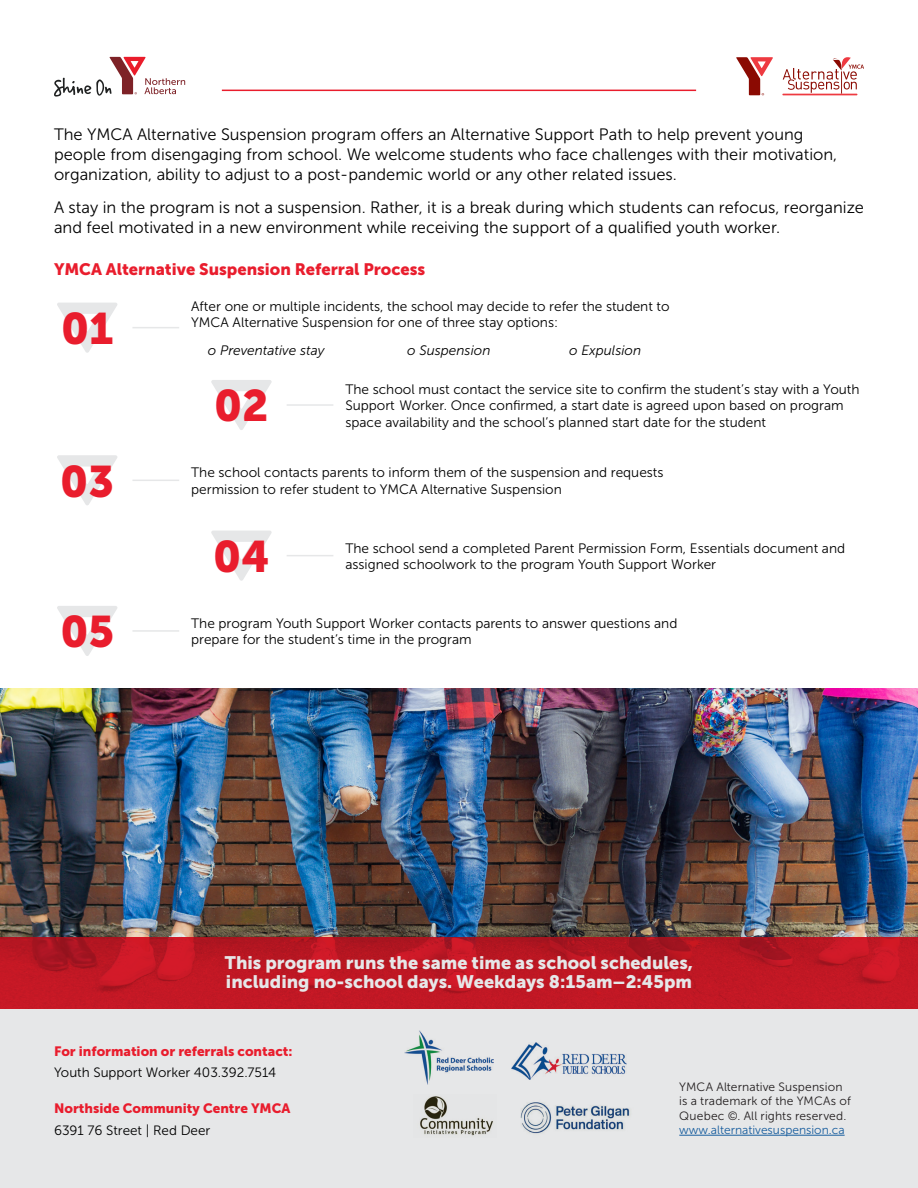
<style>
.page{position:relative;width:918px;height:1188px;background:#fff}
.page>*{position:absolute;margin:0;border:0;box-sizing:border-box;transform-origin:0 0}
.paragraph{font:43.95px "Museo Sans 900";color:#e91d2d}
.t1{font:18px "Museo Sans 900";color:#e6e7e8}
.paragraph-2{font:16.5px/19.8px "Museo Sans 300";color:#000}
.paragraph-3{font:16.5px "Museo Sans 900";color:#e91d2d}
.paragraph-4{font:13.65px/16.4px "Museo Sans 300";color:#000}
.paragraph-5{font:italic 13.65px "Museo Sans 300";color:#000}
.paragraph-6{font:13.5px "Museo Sans 900";color:#e91d2d}
.paragraph-7{font:13.5px "Museo Sans 300";color:#000}
.t2{font:12px/14.4px "Museo Sans 300";letter-spacing:.01em;color:#231f20}
.t3{font:12px "Museo Sans 300";color:#175d9e}
</style>
<div class="page">
<div style="left:0;top:1009px;width:918px;height:179px;background:#e6e7e8"></div>
<img style="left:0;top:688px;width:918px;height:249px">
<svg style="left:0;top:937px;width:918px;height:72px;background:#bd1723"></svg>
<svg style="left:57px;top:303px;width:60px;height:50px"></svg>
<hr style="left:132px;top:327px;width:47px;height:1px;background:#e6e7e8">
<svg style="left:57px;top:455px;width:60px;height:50px"></svg>
<hr style="left:132px;top:480px;width:47px;height:1px;background:#e6e7e8">
<svg style="left:57px;top:606px;width:60px;height:50px"></svg>
<hr style="left:132px;top:630px;width:47px;height:2px;background:#e6e7e8">
<svg style="left:211px;top:380px;width:61px;height:50px"></svg>
<hr style="left:287px;top:404px;width:46px;height:2px;background:#e6e7e8">
<svg style="left:211px;top:531px;width:61px;height:50px"></svg>
<hr style="left:287px;top:555px;width:46px;height:1px;background:#e6e7e8">
<hr style="left:679px;top:1135px;width:166px;height:1px;background:#175d9e">
<img style="left:520px;top:1102px;width:110px;height:32px">
<img style="left:404px;top:1030px;width:90px;height:54px">
<img style="left:511px;top:1042px;width:115px;height:38px">
<img style="left:420px;top:1096px;width:74px;height:40px">
<hr style="left:782px;top:94px;width:75px;height:1px;background:#ee3a41">
<svg style="left:783px;top:57px;width:81px;height:37px"></svg>
<svg style="left:736px;top:57px;width:37px;height:38px"></svg>
<svg style="left:54px;top:57px;width:131px;height:40px"></svg>
<hr style="left:222px;top:90px;width:474px;height:1px;background:#e91d2d">
<p class="paragraph-2" style="left:54px;top:125px;width:785px">The YMCA Alternative Suspension program offers an Alternative Support Path to help prevent young people from disengaging from school. We welcome students who face challenges with their motivation, organization, ability to adjust to a post-pandemic world or any other related issues.</p>
<p class="paragraph-2" style="left:54px;top:198px;width:812px">A stay in the program is not a suspension. Rather, it is a break during which students can refocus, reorganize and feel motivated in a new environment while receiving the support of a qualified youth worker.</p>
<p class="paragraph-3" style="left:54px;top:260px;width:373px">YMCA Alternative Suspension Referral Process</p>
<p class="paragraph-4" style="left:191px;top:298px;width:480px">After one or multiple incidents, the school may decide to refer the student to<br>YMCA Alternative Suspension for one of three stay options:</p>
<p class="paragraph" style="left:61px;top:304px;width:54px">01</p>
<p class="paragraph-5" style="left:208px;top:343px;width:118px">o Preventative stay</p>
<p class="paragraph-5" style="left:407px;top:343px;width:85px">o Suspension</p>
<p class="paragraph-5" style="left:569px;top:343px;width:74px">o Expulsion</p>
<p class="paragraph" style="left:60px;top:456px;width:55px">03</p>
<p class="paragraph" style="left:60px;top:607px;width:55px">05</p>
<p class="paragraph" style="left:214px;top:381px;width:56px">02</p>
<p class="paragraph-4" style="left:345px;top:381px;width:516px">The school must contact the service site to confirm the student’s stay with a Youth<br>Support Worker. Once confirmed, a start date is agreed upon based on program</p>
<p class="paragraph-4" style="left:345px;top:414px;width:422px">space availability and the school’s planned start date for the student</p>
<p class="paragraph-4" style="left:191px;top:464px;width:474px">The school contacts parents to inform them of the suspension and requests</p>
<p class="paragraph-4" style="left:191px;top:481px;width:372px">permission to refer student to YMCA Alternative Suspension</p>
<p class="paragraph" style="left:213px;top:532px;width:58px">04</p>
<p class="paragraph-4" style="left:345px;top:540px;width:501px">The school send a completed Parent Permission Form, Essentials document and</p>
<p class="paragraph-4" style="left:345px;top:556px;width:372px">assigned schoolwork to the program Youth Support Worker</p>
<p class="paragraph-4" style="left:191px;top:615px;width:488px">The program Youth Support Worker contacts parents to answer questions and</p>
<p class="paragraph-4" style="left:191px;top:632px;width:282px">prepare for the student’s time in the program</p>
<p class="t1" style="left:225px;top:952px;width:470px">This program runs the same time as school schedules,</p>
<p class="t1" style="left:226px;top:972px;width:468px">including no-school days. Weekdays 8:15am–2:45pm</p>
<p class="paragraph-6" style="left:54px;top:1043px;width:240px">For information or referrals contact:</p>
<p class="paragraph-7" style="left:54px;top:1066px;width:224px">Youth Support Worker 403.392.7514</p>
<p class="paragraph-6" style="left:54px;top:1100px;width:238px">Northside Community Centre YMCA</p>
<p class="paragraph-7" style="left:54px;top:1123px;width:158px">6391 76 Street | Red Deer</p>
<p class="t2" style="left:679px;top:1079px;width:173px">YMCA Alternative Suspension is a trademark of the YMCAs of<br>Quebec ©. All rights reserved.</p>
<p class="t3" style="left:679px;top:1123px;width:167px">www.alternativesuspension.ca</p>
</div>
